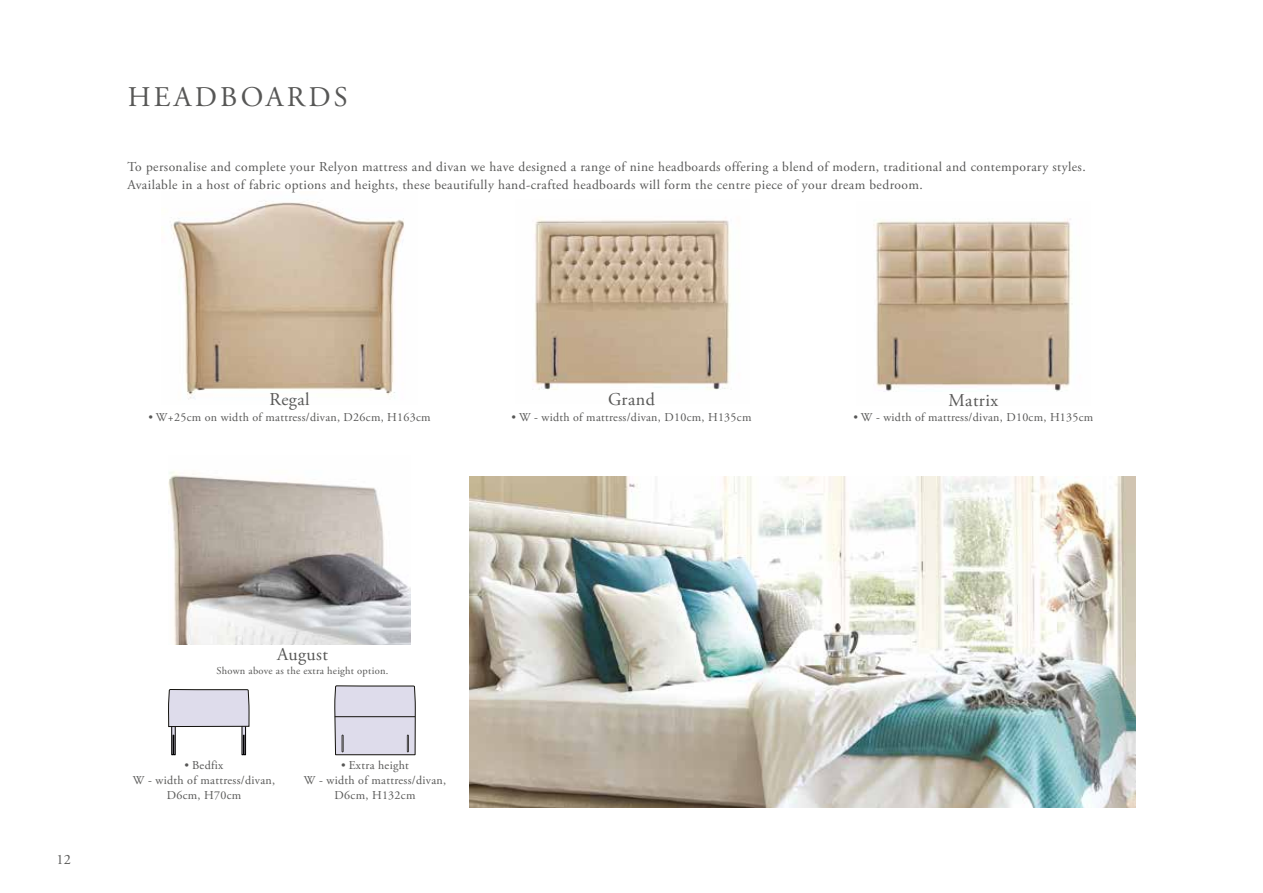
<style>
.page{position:relative;width:1263px;height:893px;background:#fff}
.page>*{position:absolute;margin:0;border:0;box-sizing:border-box;transform-origin:0 0}
.t1{font:28.5px "Adobe Garamond Pro";letter-spacing:.115em;color:#575756}
.t2{font:18px "Adobe Garamond Pro";letter-spacing:.025em;color:#575756}
.t3{font:14.25px "Adobe Garamond Pro";color:#575756}
.t4{font:13.5px/18px "Adobe Garamond Pro";letter-spacing:.03em;color:#575756}
.t5{font:12px/15px "Adobe Garamond Pro";letter-spacing:.025em;color:#575756;text-align:center}
.t6{font:10.5px "Adobe Garamond Pro";letter-spacing:.025em;color:#575756}
</style>
<div class="page">
<img style="left:168px;top:471px;width:243px;height:173px">
<img style="left:162px;top:201px;width:242px;height:199px">
<img style="left:533px;top:218px;width:197px;height:172px">
<img style="left:873px;top:218px;width:200px;height:174px">
<img style="left:469px;top:477px;width:666px;height:331px">
<svg style="left:334px;top:685px;width:82px;height:70px;background:#d0cedb"></svg>
<svg style="left:168px;top:689px;width:82px;height:66px"></svg>
<h1 class="t1" style="left:128px;top:80px;width:221px">HEADBOARDS</h1>
<p class="t4" style="left:128px;top:159px;width:960px">To personalise and complete your Relyon mattress and divan we have designed a range of nine headboards offering a blend of modern, traditional and contemporary styles.<br>Available in a host of fabric options and heights, these beautifully hand-crafted headboards will form the centre piece of your dream bedroom.</p>
<h2 class="t2" style="left:269px;top:388px;width:42px">Regal</h2>
<h2 class="t2" style="left:608px;top:388px;width:48px">Grand</h2>
<p class="t5" style="left:148px;top:410px;width:284px">• W+25cm on width of mattress/divan, D26cm, H163cm</p>
<p class="t5" style="left:511px;top:410px;width:241px">• W - width of mattress/divan, D10cm, H135cm</p>
<h2 class="t2" style="left:949px;top:389px;width:51px">Matrix</h2>
<p class="t5" style="left:853px;top:410px;width:241px">• W - width of mattress/divan, D10cm, H135cm</p>
<p class="t3" style="left:56px;top:851px;width:16px">12</p>
<h2 class="t2" style="left:277px;top:643px;width:52px">August</h2>
<p class="t6" style="left:217px;top:665px;width:173px">Shown above as the extra height option.</p>
<p class="t5" style="left:133px;top:758px;width:144px">• Bedfix<br>W - width of mattress/divan,<br>D6cm, H70cm</p>
<p class="t5" style="left:304px;top:758px;width:144px">• Extra height<br>W - width of mattress/divan,<br>D6cm, H132cm</p>
</div>
